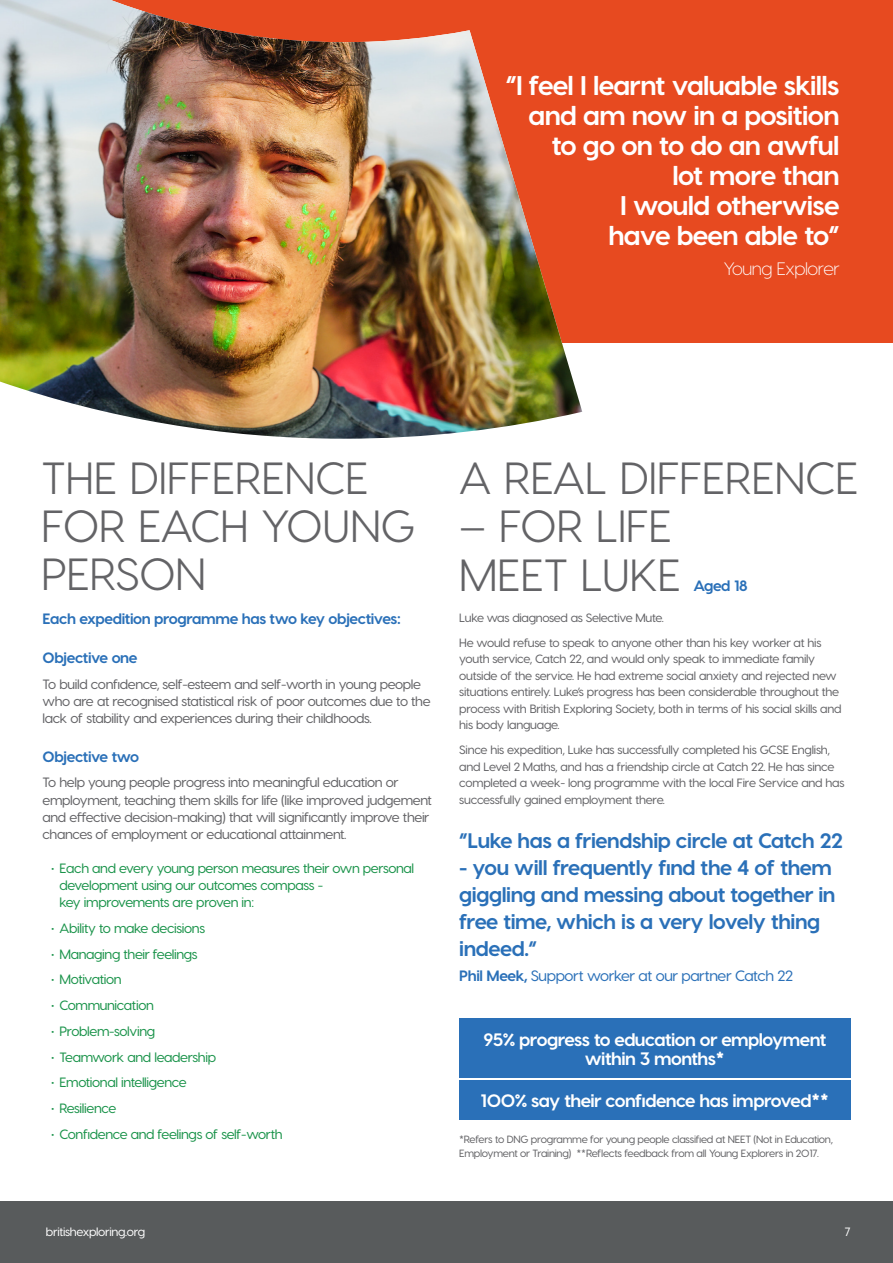
<style>
.page{position:relative;width:893px;height:1263px;background:#fff}
.page>*{position:absolute;margin:0;border:0;box-sizing:border-box;transform-origin:0 0}
.PAGE_TITLE{font:45px/48px "Visby CF";color:#636366}
.t1{font:700 27px/30px "Visby CF";letter-spacing:-.025em;color:#fff;text-align:right}
.t2{font:700 21px/27px "Visby CF";letter-spacing:-.02em;color:#2a70b8}
.t3{font:700 18px/19.5px "Visby CF";letter-spacing:-.03em;color:#fff;text-align:center}
.t4{font:300 18px "Visby CF";letter-spacing:-.025em;color:#fff}
.HEADING{font:700 15px "Visby CF";letter-spacing:-.025em;color:#2a70b8}
.t5{font:500 15px "Visby CF";letter-spacing:-.025em;color:#2a70b8}
.PAGE_TITLE-2{font:700 15px "Visby CF";letter-spacing:-.025em;color:#2a70b8}
.BODY{font:500 13.5px/17.2px "Visby CF";letter-spacing:-.025em;color:#636366}
.t6{font:500 13.5px/17.2px "Visby CF";letter-spacing:-.025em;color:#1a934a}
.t7{font:500 12px/16.5px "Visby CF";letter-spacing:-.02em;color:#636366}
.t8{font:500 12px "Visby CF";letter-spacing:-.025em;color:#fff}
.REF{font:500 10.5px/13.5px "Visby CF";letter-spacing:-.025em;color:#636366}
.s1{font-weight:700}
</style>
<div class="page">
<div style="left:0;top:0;width:893px;height:342px;background:#e74a20"></div>
<img style="left:0;top:0;width:582px;height:439px">
<div style="left:0;top:1201px;width:893px;height:62px;background:#585b5c"></div>
<div style="left:459px;top:1018px;width:391px;height:60px;background:#2a70b8"></div>
<div style="left:459px;top:1080px;width:391px;height:40px;background:#2a70b8"></div>
<p class="t1" style="left:506px;top:70px;width:335px">“I feel I learnt valuable skills and am now in a position to go on to do an awful<br>lot more than<br>I would otherwise<br>have been able to”</p>
<p class="t4" style="left:724px;top:258px;width:118px">Young Explorer</p>
<p class="PAGE_TITLE" style="left:41px;top:454px;width:376px">THE DIFFERENCE<br>FOR EACH YOUNG<br>PERSON</p>
<p class="HEADING" style="left:43px;top:609px;width:360px">Each expedition programme has two key objectives:</p>
<p class="HEADING" style="left:43px;top:648px;width:97px">Objective one</p>
<p class="BODY" style="left:43px;top:675px;width:390px">To build confidence, self-esteem and self-worth in young people who are at recognised statistical risk of poor outcomes due to the lack of stability and experiences during their childhoods.</p>
<p class="HEADING" style="left:43px;top:747px;width:98px">Objective two</p>
<p class="BODY" style="left:43px;top:774px;width:391px">To help young people progress into meaningful education or employment, teaching them skills for life (like improved judgement and effective decision-making) that will significantly improve their chances of employment or educational attainment.</p>
<p class="t6" style="left:60px;top:859px;width:356px;text-indent:-9px"><span class="s1">•</span> Each and every young person measures their own personal development using our outcomes compass -<br>key improvements are proven in:</p>
<p class="t6" style="left:51px;top:919px;width:156px"><span class="s1">•</span> Ability to make decisions</p>
<p class="t6" style="left:51px;top:945px;width:148px"><span class="s1">•</span> Managing their feelings</p>
<p class="t6" style="left:51px;top:971px;width:72px"><span class="s1">•</span> Motivation</p>
<p class="t6" style="left:51px;top:996px;width:104px"><span class="s1">•</span> Communication</p>
<p class="t6" style="left:51px;top:1022px;width:106px"><span class="s1">•</span> Problem-solving</p>
<p class="t6" style="left:51px;top:1048px;width:167px"><span class="s1">•</span> Teamwork and leadership</p>
<p class="t6" style="left:51px;top:1074px;width:137px"><span class="s1">•</span> Emotional intelligence</p>
<p class="t6" style="left:51px;top:1099px;width:67px"><span class="s1">•</span> Resilience</p>
<p class="t6" style="left:51px;top:1125px;width:233px"><span class="s1">•</span> Confidence and feelings of self-worth</p>
<p class="PAGE_TITLE" style="left:459px;top:454px;width:401px">A REAL DIFFERENCE</p>
<p class="PAGE_TITLE" style="left:459px;top:502px;width:214px">– FOR LIFE</p>
<p class="PAGE_TITLE" style="left:459px;top:551px;width:223px">MEET LUKE</p>
<p class="PAGE_TITLE-2" style="left:693px;top:576px;width:56px">Aged 18</p>
<p class="t7" style="left:459px;top:609px;width:206px">Luke was diagnosed as Selective Mute.</p>
<p class="t7" style="left:459px;top:634px;width:384px">He would refuse to speak to anyone other than his key worker at his youth service, Catch 22, and would only speak to immediate family outside of the service. He had extreme social anxiety and rejected new situations entirely. Luke’s progress has been considerable throughout the process with British Exploring Society, both in terms of his social skills and his body language.</p>
<p class="t7" style="left:459px;top:742px;width:387px">Since his expedition, Luke has successfully completed his GCSE English, and Level 2 Maths, and has a friendship circle at Catch 22. He has since completed a week- long programme with the local Fire Service and has successfully gained employment there.</p>
<p class="t2" style="left:459px;top:827px;width:385px">“Luke has a friendship circle at Catch 22</p>
<p class="t2" style="left:459px;top:854px;width:378px">- you will frequently find the 4 of them giggling and messing about together in free time, which is a very lovely thing indeed.”</p>
<p class="t5" style="left:459px;top:966px;width:335px"><span class="s1">Phil Meek,</span> Support worker at our partner Catch 22</p>
<p class="t3" style="left:483px;top:1029px;width:345px">95% progress to education or employment within 3 months*</p>
<p class="t3" style="left:481px;top:1091px;width:350px">100% say their confidence has improved**</p>
<p class="REF" style="left:459px;top:1132px;width:375px">*Refers to DNG programme for young people classified at NEET (Not in Education,<br>Employment or Training) **Reflects feedback from all Young Explorers in 2017.</p>
<p class="t8" style="left:46px;top:1224px;width:101px">britishexploring.org</p>
<p class="t8" style="left:845px;top:1224px;width:7px">7</p>
</div>
